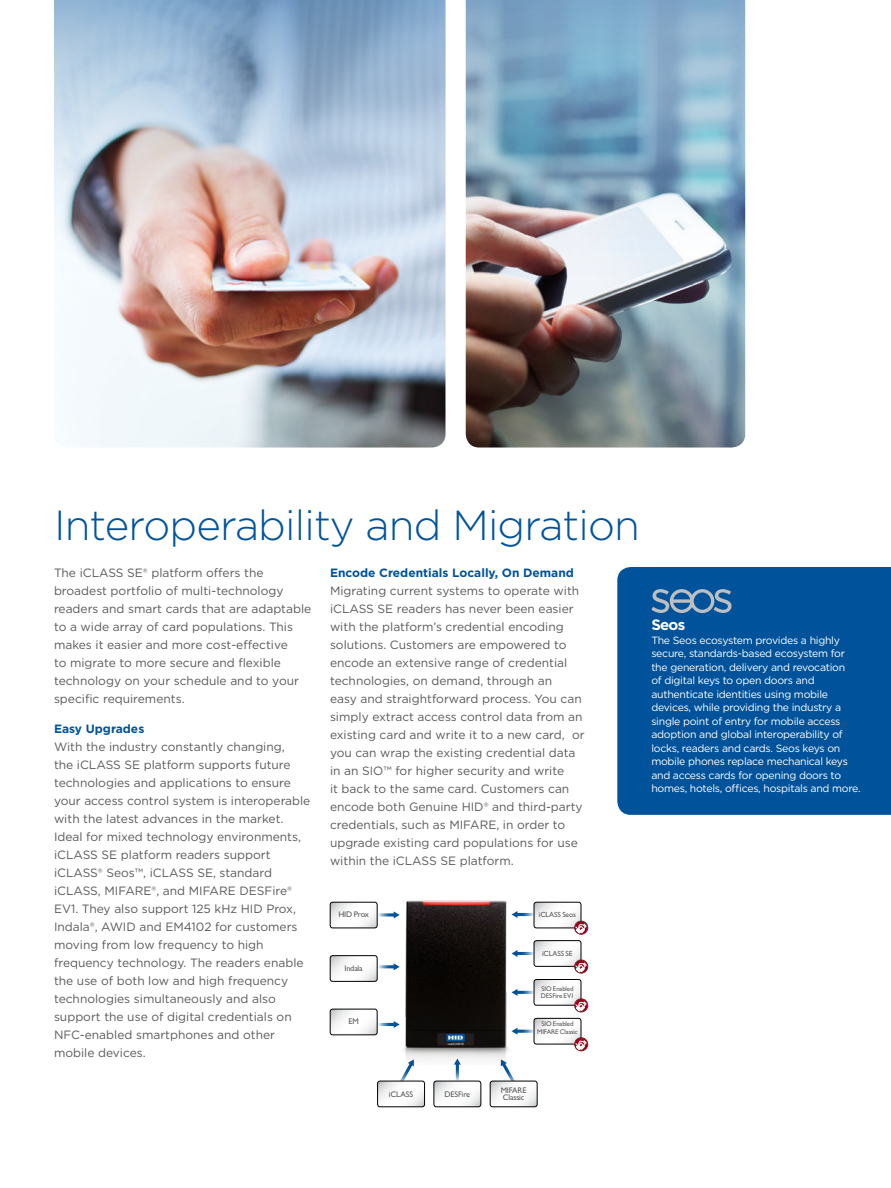
<style>
.page{position:relative;width:891px;height:1188px;background:#fff}
.page>*{position:absolute;margin:0;border:0;box-sizing:border-box;transform-origin:0 0}
.t1{font:300 42px "Gotham";letter-spacing:-.02em;color:#00539b}
.t2{font:700 15px "Gotham";color:#fff}
.t3{font:12px/18px "Gotham";color:#58595b}
.t4{font:10.5px/13.5px "Gotham";letter-spacing:-.025em;color:#fff}
.t5{font:500 8.25px "Gill Sans MT Pro";letter-spacing:-.02em;color:#58595b}
.t6{font:500 7.5px "Gill Sans MT Pro";letter-spacing:-.015em;color:#58595b}
.t7{font:500 6.9px "Gill Sans MT Pro";letter-spacing:-.025em;color:#58595b}
.s1{font-weight:700;color:#00539b}
</style>
<div class="page">
<img style="left:403px;top:900px;width:109px;height:160px">
<div style="left:574px;top:921px;width:14px;height:13px;border:1px solid #782429;border-radius:50%"></div>
<svg style="left:534px;top:902px;width:53px;height:32px"></svg>
<hr style="left:515px;top:913px;width:19px;height:3px;background:#00539b">
<svg style="left:512px;top:911px;width:6px;height:7px"></svg>
<svg style="left:330px;top:902px;width:47px;height:26px"></svg>
<div style="left:330px;top:902px;width:47px;height:26px;border:1px solid #000;border-radius:3px"></div>
<hr style="left:377px;top:913px;width:20px;height:3px;background:#00539b">
<svg style="left:394px;top:911px;width:6px;height:7px"></svg>
<div style="left:534px;top:940px;width:47px;height:27px;border:1px solid #000;border-radius:3px"></div>
<div style="left:574px;top:960px;width:14px;height:13px;border:1px solid #782429;border-radius:50%"></div>
<svg style="left:534px;top:941px;width:53px;height:32px"></svg>
<hr style="left:515px;top:952px;width:19px;height:3px;background:#00539b">
<svg style="left:512px;top:950px;width:6px;height:7px"></svg>
<div style="left:574px;top:999px;width:14px;height:13px;border:1px solid #782429;border-radius:50%"></div>
<svg style="left:534px;top:979px;width:53px;height:33px"></svg>
<hr style="left:515px;top:991px;width:19px;height:3px;background:#00539b">
<svg style="left:512px;top:989px;width:6px;height:7px"></svg>
<svg style="left:332px;top:957px;width:43px;height:23px"></svg>
<div style="left:330px;top:955px;width:47px;height:27px;border:1px solid #000;border-radius:3px"></div>
<hr style="left:377px;top:965px;width:20px;height:3px;background:#00539b">
<svg style="left:394px;top:963px;width:6px;height:7px"></svg>
<div style="left:574px;top:1037px;width:14px;height:14px;border:1px solid #782429;border-radius:50%"></div>
<svg style="left:534px;top:1018px;width:53px;height:32px"></svg>
<hr style="left:515px;top:1030px;width:19px;height:3px;background:#00539b">
<svg style="left:512px;top:1028px;width:6px;height:7px"></svg>
<svg style="left:330px;top:1009px;width:47px;height:26px"></svg>
<div style="left:330px;top:1009px;width:47px;height:26px;border:1px solid #000;border-radius:3px"></div>
<hr style="left:377px;top:1023px;width:20px;height:3px;background:#00539b">
<svg style="left:394px;top:1021px;width:6px;height:7px"></svg>
<hr style="left:456px;top:1062px;width:3px;height:19px;background:#00539b">
<svg style="left:454px;top:1059px;width:7px;height:6px"></svg>
<svg style="left:434px;top:1081px;width:47px;height:26px"></svg>
<div style="left:434px;top:1081px;width:47px;height:26px;border:1px solid #000;border-radius:3px"></div>
<svg style="left:490px;top:1059px;width:47px;height:48px"></svg>
<div style="left:490px;top:1081px;width:47px;height:26px;border:1px solid #000;border-radius:3px"></div>
<svg style="left:379px;top:1059px;width:46px;height:48px"></svg>
<div style="left:377px;top:1081px;width:48px;height:26px;border:1px solid #000;border-radius:3px"></div>
<img style="left:64px;top:295px;width:382px;height:153px">
<img style="left:466px;top:295px;width:279px;height:153px">
<div style="left:617px;top:567px;width:274px;height:248px;background:#00539b"></div>
<svg style="left:651px;top:589px;width:81px;height:24px"></svg>
<img style="left:54px;top:0;width:392px;height:295px">
<img style="left:466px;top:0;width:279px;height:295px">
<p class="t1" style="left:54px;top:499px;width:587px">Interoperability and Migration</p>
<p class="t3" style="left:54px;top:563px;width:259px">The iCLASS SE® platform offers the broadest portfolio of multi-technology readers and smart cards that are adaptable to a wide array of card populations. This makes it easier and more cost-effective<br>to migrate to more secure and flexible technology on your schedule and to your specific requirements.</p>
<p class="t3" style="left:54px;top:720px;width:258px"><span class="s1">Easy Upgrades<br></span>With the industry constantly changing,<br>the iCLASS SE platform supports future technologies and applications to ensure your access control system is interoperable with the latest advances in the market.<br>Ideal for mixed technology environments, iCLASS SE platform readers support iCLASS® Seos™, iCLASS SE, standard iCLASS, MIFARE®, and MIFARE DESFire® EV1. They also support 125 kHz HID Prox, Indala®, AWID and EM4102 for customers moving from low frequency to high frequency technology. The readers enable the use of both low and high frequency technologies simultaneously and also support the use of digital credentials on NFC-enabled smartphones and other mobile devices.</p>
<p class="t3" style="left:330px;top:563px;width:256px"><span class="s1">Encode Credentials Locally, On Demand </span>Migrating current systems to operate with iCLASS SE readers has never been easier with the platform’s credential encoding solutions. Customers are empowered to encode an extensive range of credential technologies, on demand, through an<br>easy and straightforward process. You can simply extract access control data from an existing card and write it to a new card, or you can wrap the existing credential data in an SIO™ for higher security and write<br>it back to the same card. Customers can encode both Genuine HID® and third-party credentials, such as MIFARE, in order to upgrade existing card populations for use within the iCLASS SE platform.</p>
<p class="t5" style="left:338px;top:910px;width:32px">HID Prox</p>
<p class="t6" style="left:539px;top:910px;width:39px">iCLASS Seos</p>
<p class="t6" style="left:542px;top:949px;width:32px">iCLASS SE</p>
<p class="t7" style="left:542px;top:984px;width:33px">SIO Enabled</p>
<p class="t7" style="left:541px;top:991px;width:35px">DESFire EV1</p>
<p class="t5" style="left:345px;top:963px;width:20px">Indala</p>
<p class="t5" style="left:348px;top:1017px;width:12px">EM</p>
<p class="t7" style="left:542px;top:1019px;width:33px">SIO Enabled</p>
<p class="t7" style="left:537px;top:1027px;width:42px">MIFARE Classic</p>
<p class="t5" style="left:389px;top:1089px;width:26px">iCLASS</p>
<p class="t5" style="left:445px;top:1089px;width:27px">DESFire</p>
<p class="t5" style="left:501px;top:1085px;width:27px">MIFARE</p>
<p class="t5" style="left:503px;top:1092px;width:23px">Classic</p>
<p class="t2" style="left:651px;top:615px;width:36px">Seos</p>
<p class="t4" style="left:651px;top:633px;width:211px">The Seos ecosystem provides a highly secure, standards-based ecosystem for the generation, delivery and revocation<br>of digital keys to open doors and authenticate identities using mobile devices, while providing the industry a single point of entry for mobile access adoption and global interoperability of locks, readers and cards. Seos keys on mobile phones replace mechanical keys and access cards for opening doors to homes, hotels, offices, hospitals and more.</p>
</div>
